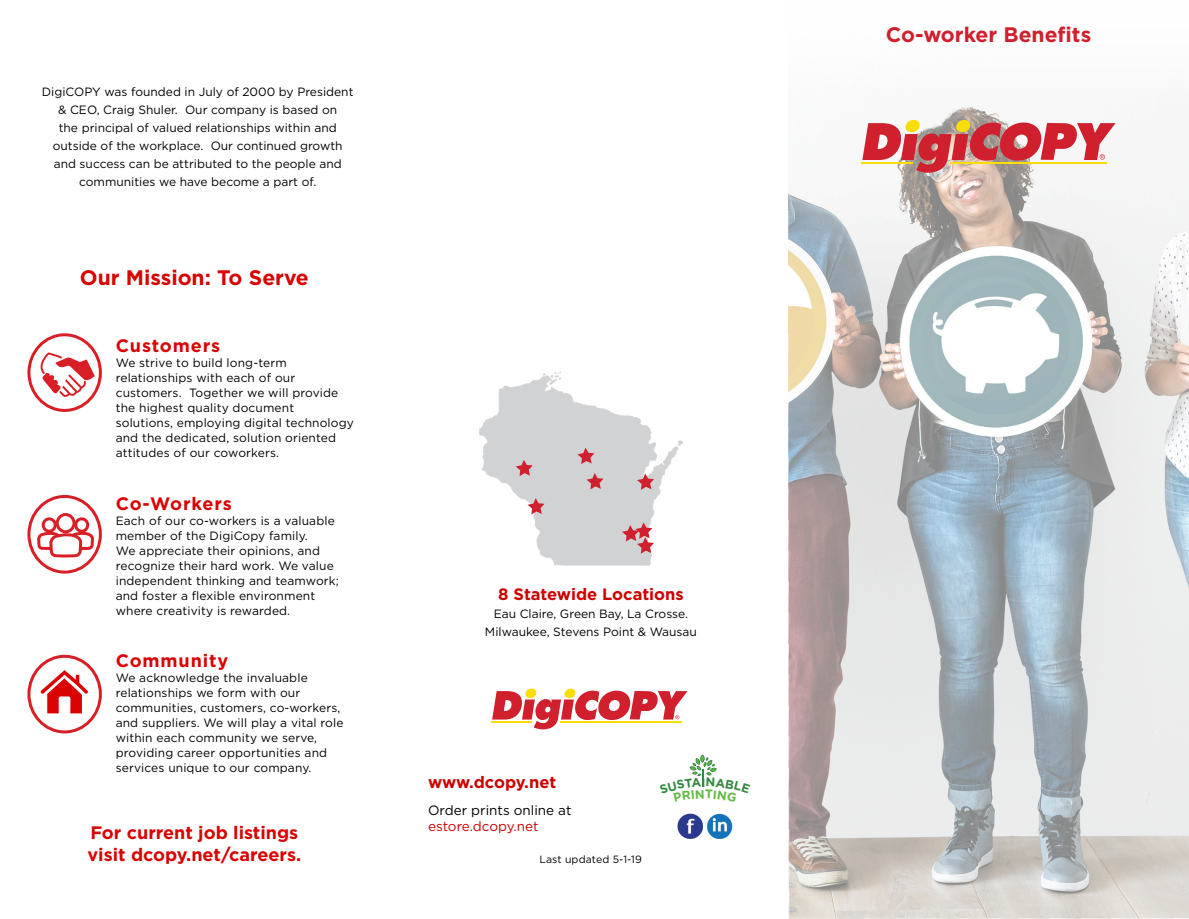
<style>
.page{position:relative;width:1189px;height:919px;background:#fff}
.page>*{position:absolute;margin:0;border:0;box-sizing:border-box;transform-origin:0 0}
.t1{font:700 21px "Gotham";color:#d90303}
.t2{font:700 21px "Gotham";color:#d0202e}
.t3{font:700 18px "Gotham";color:#d90303}
.t4{font:700 18px "Gotham";letter-spacing:.05em;color:#d90303}
.t5{font:700 16.5px "Gotham";color:#ce0000}
.t6{font:13.5px "Gotham";color:#000}
.t7{font:13.5px "Gotham";color:#ce0000}
.t8{font:12px/15px "Gotham";letter-spacing:.01em;color:#000}
.t9{font:10.5px "Gotham";letter-spacing:.01em;color:#000}
</style>
<div class="page">
<svg style="left:38px;top:352px;width:57px;height:45px"></svg>
<div style="left:27px;top:333px;width:75px;height:79px;border:3px solid #d91f26;border-radius:50%"></div>
<div style="left:74px;top:517px;width:15px;height:15px;border:3px solid #d91f26;border-radius:50%"></div>
<div style="left:42px;top:517px;width:15px;height:15px;border:3px solid #d91f26;border-radius:50%"></div>
<div style="left:56px;top:513px;width:19px;height:20px;border:3px solid #d91f26;border-radius:50%"></div>
<div style="left:27px;top:495px;width:75px;height:78px;border:3px solid #d91f26;border-radius:50%"></div>
<svg style="left:35px;top:532px;width:58px;height:181px"></svg>
<div style="left:27px;top:654px;width:75px;height:79px;border:3px solid #d91f26;border-radius:50%"></div>
<img style="left:788px;top:106px;width:400px;height:812px">
<hr style="left:861px;top:162px;width:52px;height:2px;background:#fadd06">
<svg style="left:862px;top:120px;width:253px;height:53px"></svg>
<img style="left:677px;top:813px;width:26px;height:25px">
<img style="left:707px;top:813px;width:25px;height:25px">
<svg style="left:479px;top:371px;width:204px;height:195px"></svg>
<hr style="left:491px;top:721px;width:40px;height:1px;background:#fadd06">
<svg style="left:492px;top:688px;width:195px;height:41px"></svg>
<svg style="left:689px;top:754px;width:28px;height:33px"></svg>
<p class="t8" style="left:42px;top:83px;width:313px;line-height:18px;text-align:center">DigiCOPY was founded in July of 2000 by President &amp; CEO, Craig Shuler. Our company is based on<br>the principal of valued relationships within and outside of the workplace. Our continued growth and success can be attributed to the people and communities we have become a part of.</p>
<p class="t1" style="left:80px;top:263px;width:230px">Our Mission: To Serve</p>
<p class="t4" style="left:116px;top:334px;width:106px">Customers</p>
<p class="t8" style="left:116px;top:355px;width:240px">We strive to build long-term relationships with each of our customers. Together we will provide the highest quality document solutions, employing digital technology and the dedicated, solution oriented attitudes of our coworkers.</p>
<p class="t4" style="left:116px;top:491px;width:118px">Co-Workers</p>
<p class="t8" style="left:116px;top:512px;width:225px">Each of our co-workers is a valuable member of the DigiCopy family.<br>We appreciate their opinions, and recognize their hard work. We value independent thinking and teamwork; and foster a flexible environment where creativity is rewarded.</p>
<p class="t4" style="left:116px;top:649px;width:114px">Community</p>
<p class="t8" style="left:116px;top:670px;width:229px">We acknowledge the invaluable relationships we form with our communities, customers, co-workers, and suppliers. We will play a vital role within each community we serve, providing career opportunities and services unique to our company.</p>
<p class="t5" style="left:498px;top:583px;width:187px">8 Statewide Locations</p>
<p class="t8" style="left:493px;top:606px;width:196px">Eau Claire, Green Bay, La Crosse.</p>
<p class="t8" style="left:485px;top:624px;width:213px">Milwaukee, Stevens Point &amp; Wausau</p>
<p class="t5" style="left:428px;top:771px;width:130px">www.dcopy.net</p>
<p class="t6" style="left:428px;top:801px;width:145px">Order prints online at</p>
<p class="t7" style="left:428px;top:817px;width:112px">estore.dcopy.net</p>
<p class="t3" style="left:90px;top:820px;width:209px">For current job listings</p>
<p class="t3" style="left:87px;top:842px;width:215px">visit dcopy.net/careers.</p>
<p class="t9" style="left:539px;top:852px;width:104px">Last updated 5-1-19</p>
<p class="t2" style="left:885px;top:21px;width:207px">Co-worker Benefits</p>
</div>
